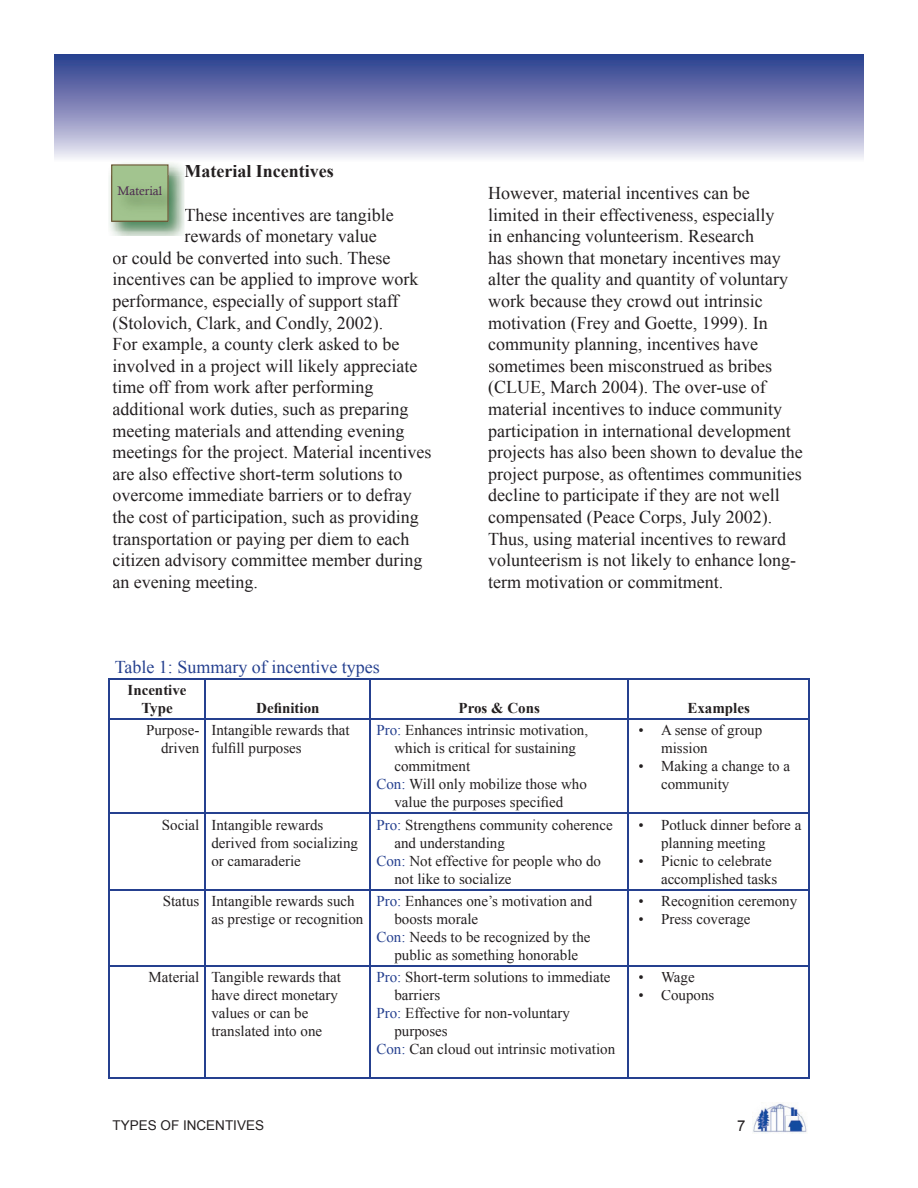
<style>
.page{position:relative;width:918px;height:1188px;background:#fff}
.page>*{position:absolute;margin:0;border:0;box-sizing:border-box;transform-origin:0 0}
.t1{font:18px/21.6px "Times New Roman";color:#231f20}
.t2{font:18px "Times New Roman";color:#25408f}
.t3{font:700 18px "Times New Roman";color:#231f20}
.t4{font:15px/18px "Times New Roman";color:#231f20}
.t5{font:700 15px/18px "Times New Roman";color:#231f20;text-align:center}
.t6{font:15px "Arial";color:#231f20}
.t7{font:13.5px "Arial";color:#231f20}
.t8{font:12.3px "Calisto";color:#4c294f}
.s1{color:#25408f}
</style>
<div class="page">
<svg style="left:54px;top:54px;width:810px;height:105px;background:#868cbc"></svg>
<img style="left:752px;top:1103px;width:55px;height:31px">
<hr style="left:108px;top:678px;width:97px;height:1px;background:#25408f">
<hr style="left:108px;top:679px;width:2px;height:39px;background:#25408f">
<hr style="left:205px;top:678px;width:165px;height:1px;background:#25408f">
<hr style="left:205px;top:679px;width:1px;height:39px;background:#25408f">
<hr style="left:370px;top:678px;width:258px;height:1px;background:#25408f">
<hr style="left:370px;top:679px;width:1px;height:39px;background:#25408f">
<hr style="left:628px;top:678px;width:182px;height:1px;background:#25408f">
<hr style="left:627px;top:679px;width:2px;height:39px;background:#25408f">
<hr style="left:808px;top:679px;width:2px;height:39px;background:#25408f">
<hr style="left:108px;top:718px;width:97px;height:2px;background:#25408f">
<hr style="left:108px;top:720px;width:2px;height:92px;background:#25408f">
<hr style="left:205px;top:718px;width:165px;height:2px;background:#25408f">
<hr style="left:205px;top:720px;width:1px;height:92px;background:#25408f">
<hr style="left:370px;top:718px;width:258px;height:2px;background:#25408f">
<hr style="left:370px;top:720px;width:1px;height:92px;background:#25408f">
<hr style="left:628px;top:718px;width:182px;height:2px;background:#25408f">
<hr style="left:627px;top:720px;width:2px;height:92px;background:#25408f">
<hr style="left:808px;top:720px;width:2px;height:92px;background:#25408f">
<hr style="left:108px;top:812px;width:97px;height:2px;background:#25408f">
<hr style="left:108px;top:814px;width:2px;height:75px;background:#25408f">
<hr style="left:205px;top:812px;width:165px;height:2px;background:#25408f">
<hr style="left:205px;top:814px;width:1px;height:75px;background:#25408f">
<hr style="left:370px;top:812px;width:258px;height:2px;background:#25408f">
<hr style="left:370px;top:814px;width:1px;height:75px;background:#25408f">
<hr style="left:628px;top:812px;width:182px;height:2px;background:#25408f">
<hr style="left:627px;top:814px;width:2px;height:75px;background:#25408f">
<hr style="left:808px;top:814px;width:2px;height:75px;background:#25408f">
<hr style="left:108px;top:889px;width:97px;height:1px;background:#25408f">
<hr style="left:108px;top:890px;width:2px;height:75px;background:#25408f">
<hr style="left:205px;top:889px;width:165px;height:1px;background:#25408f">
<hr style="left:205px;top:890px;width:1px;height:75px;background:#25408f">
<hr style="left:370px;top:889px;width:258px;height:1px;background:#25408f">
<hr style="left:370px;top:890px;width:1px;height:75px;background:#25408f">
<hr style="left:628px;top:889px;width:182px;height:1px;background:#25408f">
<hr style="left:627px;top:890px;width:2px;height:75px;background:#25408f">
<hr style="left:808px;top:890px;width:2px;height:75px;background:#25408f">
<hr style="left:108px;top:965px;width:97px;height:2px;background:#25408f">
<hr style="left:108px;top:967px;width:2px;height:111px;background:#25408f">
<hr style="left:205px;top:965px;width:165px;height:2px;background:#25408f">
<hr style="left:205px;top:967px;width:1px;height:111px;background:#25408f">
<hr style="left:370px;top:965px;width:258px;height:2px;background:#25408f">
<hr style="left:370px;top:967px;width:1px;height:111px;background:#25408f">
<hr style="left:628px;top:965px;width:182px;height:2px;background:#25408f">
<hr style="left:627px;top:967px;width:2px;height:111px;background:#25408f">
<hr style="left:808px;top:967px;width:2px;height:111px;background:#25408f">
<hr style="left:108px;top:1078px;width:97px;height:1px;background:#25408f">
<hr style="left:205px;top:1078px;width:165px;height:1px;background:#25408f">
<hr style="left:370px;top:1078px;width:258px;height:1px;background:#25408f">
<hr style="left:628px;top:1078px;width:182px;height:1px;background:#25408f">
<img style="left:109px;top:163px;width:75px;height:72px">
<svg style="left:111px;top:164px;width:58px;height:11px"></svg>
<img style="left:111px;top:175px;width:58px;height:47px">
<p class="t3" style="left:184px;top:159px;width:151px">Material Incentives</p>
<p class="t1" style="left:184px;top:204px;width:211px">These incentives are tangible</p>
<p class="t1" style="left:184px;top:225px;width:194px">rewards of monetary value</p>
<p class="t1" style="left:112px;top:247px;width:280px">or could be converted into such. These</p>
<p class="t1" style="left:112px;top:268px;width:307px">incentives can be applied to improve work</p>
<p class="t1" style="left:112px;top:290px;width:288px">performance, especially of support staff</p>
<p class="t1" style="left:112px;top:312px;width:272px">(Stolovich, Clark, and Condly, 2002).</p>
<p class="t1" style="left:112px;top:333px;width:288px">For example, a county clerk asked to be</p>
<p class="t1" style="left:112px;top:355px;width:306px">involved in a project will likely appreciate</p>
<p class="t1" style="left:112px;top:376px;width:263px">time off from work after performing</p>
<p class="t1" style="left:112px;top:398px;width:297px">additional work duties, such as preparing</p>
<p class="t1" style="left:112px;top:420px;width:293px">meeting materials and attending evening</p>
<p class="t1" style="left:112px;top:441px;width:320px">meetings for the project. Material incentives</p>
<p class="t1" style="left:112px;top:463px;width:292px">are also effective short-term solutions to</p>
<p class="t1" style="left:112px;top:484px;width:301px">overcome immediate barriers or to defray</p>
<p class="t1" style="left:112px;top:506px;width:308px">the cost of participation, such as providing</p>
<p class="t1" style="left:112px;top:528px;width:298px">transportation or paying per diem to each</p>
<p class="t1" style="left:112px;top:549px;width:311px">citizen advisory committee member during</p>
<p class="t1" style="left:112px;top:571px;width:147px">an evening meeting.</p>
<p class="t8" style="left:118px;top:184px;width:46px">Material</p>
<p class="t1" style="left:488px;top:182px;width:316px">However, material incentives can be limited in their effectiveness, especially<br>in enhancing volunteerism. Research<br>has shown that monetary incentives may alter the quality and quantity of voluntary work because they crowd out intrinsic motivation (Frey and Goette, 1999). In community planning, incentives have sometimes been misconstrued as bribes (CLUE, March 2004). The over-use of material incentives to induce community participation in international development projects has also been shown to devalue the project purpose, as oftentimes communities decline to participate if they are not well compensated (Peace Corps, July 2002).<br>Thus, using material incentives to reward volunteerism is not likely to enhance long&shy;term motivation or commitment.</p>
<p class="t2" style="left:115px;top:654px;width:267px">Table 1: Summary of incentive types</p>
<p class="t5" style="left:127px;top:680px;width:61px">Incentive<br>Type</p>
<p class="t5" style="left:256px;top:698px;width:65px">Definition</p>
<p class="t5" style="left:459px;top:698px;width:83px">Pros &amp; Cons</p>
<p class="t5" style="left:687px;top:698px;width:64px">Examples</p>
<p class="t4" style="left:146px;top:721px;width:55px;text-align:right">Purpose&shy;driven</p>
<p class="t4" style="left:211px;top:721px;width:140px">Intangible rewards that fulfill purposes</p>
<p class="t4" style="left:376px;top:721px;width:213px"><span class="s1">Pro:</span> Enhances intrinsic motivation,</p>
<p class="t4" style="left:394px;top:739px;width:183px">which is critical for sustaining</p>
<p class="t4" style="left:394px;top:757px;width:77px">commitment</p>
<p class="t4" style="left:376px;top:775px;width:212px"><span class="s1">Con:</span> Will only mobilize those who</p>
<p class="t4" style="left:394px;top:793px;width:170px">value the purposes specified</p>
<p class="t4" style="left:211px;top:815px;width:148px;text-indent:-49px">Social Intangible rewards derived from socializing or camaraderie</p>
<p class="t4" style="left:376px;top:815px;width:238px"><span class="s1">Pro:</span> Strengthens community coherence</p>
<p class="t4" style="left:394px;top:833px;width:112px">and understanding</p>
<p class="t4" style="left:376px;top:851px;width:226px"><span class="s1">Con:</span> Not effective for people who do</p>
<p class="t4" style="left:394px;top:869px;width:119px">not like to socialize</p>
<p class="t4" style="left:211px;top:892px;width:154px;text-indent:-49px">Status Intangible rewards such as prestige or recognition</p>
<p class="t4" style="left:376px;top:892px;width:217px"><span class="s1">Pro:</span> Enhances one’s motivation and</p>
<p class="t4" style="left:394px;top:910px;width:85px">boosts morale</p>
<p class="t4" style="left:376px;top:928px;width:216px"><span class="s1">Con:</span> Needs to be recognized by the</p>
<p class="t4" style="left:394px;top:946px;width:185px">public as something honorable</p>
<p class="t4" style="left:211px;top:968px;width:131px;text-indent:-63px">Material Tangible rewards that have direct monetary values or can be translated into one</p>
<p class="t4" style="left:376px;top:968px;width:236px"><span class="s1">Pro:</span> Short-term solutions to immediate</p>
<p class="t4" style="left:394px;top:986px;width:47px">barriers</p>
<p class="t4" style="left:376px;top:1004px;width:195px"><span class="s1">Pro:</span> Effective for non-voluntary</p>
<p class="t4" style="left:394px;top:1022px;width:55px">purposes</p>
<p class="t4" style="left:376px;top:1040px;width:240px"><span class="s1">Con:</span> Can cloud out intrinsic motivation</p>
<p class="t4" style="left:639px;top:721px;width:7px">•</p>
<p class="t4" style="left:639px;top:757px;width:7px">•</p>
<p class="t4" style="left:661px;top:721px;width:131px">A sense of group mission<br>Making a change to a community</p>
<p class="t4" style="left:639px;top:815px;width:7px">•</p>
<p class="t4" style="left:639px;top:851px;width:7px">•</p>
<p class="t4" style="left:661px;top:815px;width:142px">Potluck dinner before a planning meeting<br>Picnic to celebrate accomplished tasks</p>
<p class="t4" style="left:639px;top:892px;width:7px">• •</p>
<p class="t4" style="left:661px;top:892px;width:138px">Recognition ceremony<br>Press coverage</p>
<p class="t4" style="left:639px;top:968px;width:7px">• •</p>
<p class="t4" style="left:661px;top:968px;width:55px">Wage<br>Coupons</p>
<p class="t7" style="left:112px;top:1117px;width:153px">TYPES OF INCENTIVES</p>
<p class="t6" style="left:737px;top:1116px;width:10px">7</p>
</div>
